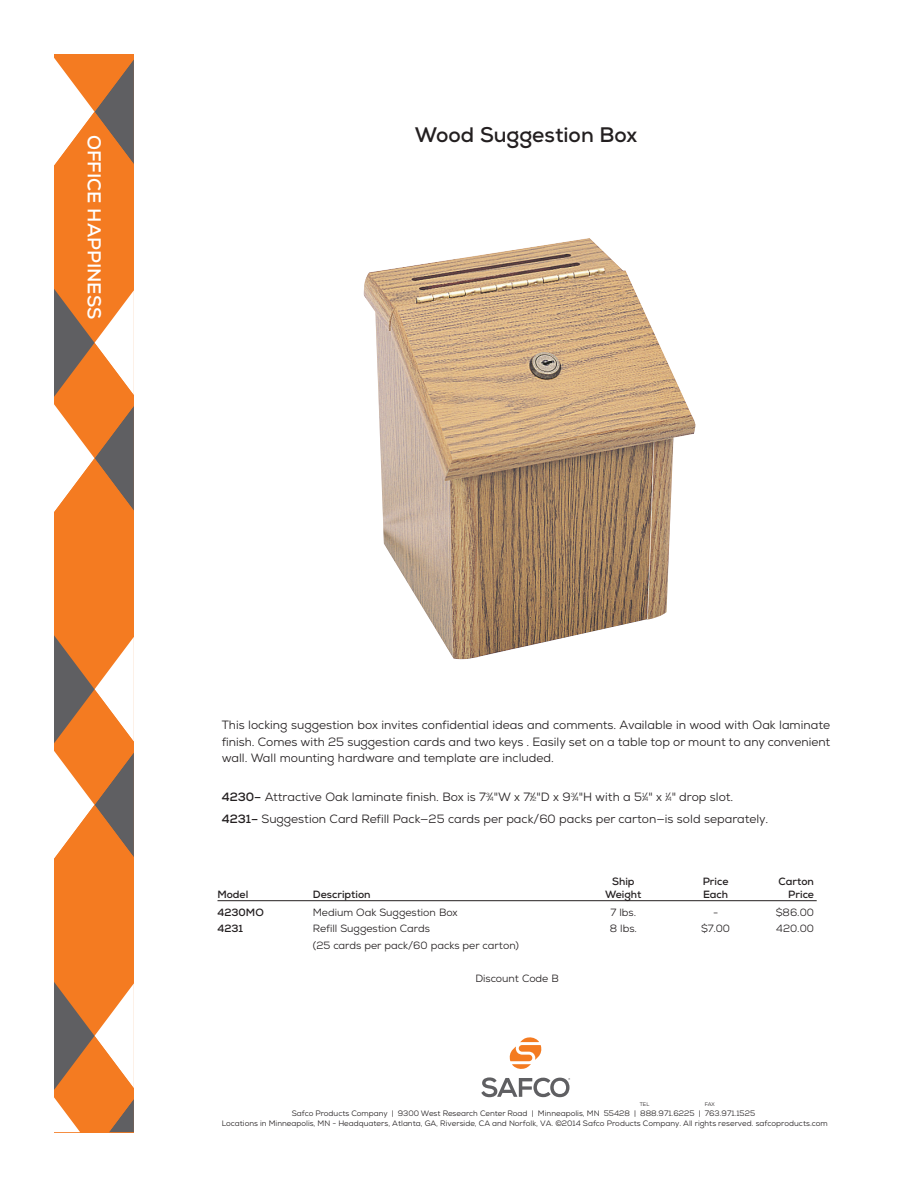
<style>
.page{position:relative;width:918px;height:1188px;background:#fff}
.page>*{position:absolute;margin:0;border:0;box-sizing:border-box;transform-origin:0 0}
.t1{font:700 21px "Nexa";color:#231f20}
.t2{font:700 18.6px "Nexa";color:#fff}
.t3{font:12px/16.5px "Nexa";color:#231f20;text-align:justify}
.t4{font:10.5px "Nexa";color:#231f20}
.t5{font:700 10.5px "Nexa";color:#231f20}
.t6{font:7.8px/10.4px "Nexa";color:#231f20}
.t7{font:5.25px "Nexa";color:#231f20}
.s1{font-weight:700}
.s2{font-size:6px}
</style>
<div class="page">
<svg style="left:481px;top:1077px;width:89px;height:20px"></svg>
<svg style="left:509px;top:1037px;width:33px;height:32px"></svg>
<svg style="left:54px;top:54px;width:80px;height:1078px"></svg>
<img style="left:363px;top:238px;width:333px;height:422px">
<hr style="left:218px;top:900px;width:599px;height:1px;background:#231f20">
<h2 class="t2" style="left:106px;top:135px;width:186px;rotate:90deg">OFFICE HAPPINESS</h2>
<h1 class="t1" style="left:415px;top:121px;width:224px">Wood Suggestion Box</h1>
<p class="t3" style="left:222px;top:719px;width:610px">This locking suggestion box invites confidential ideas and comments. Available in wood with Oak laminate finish. Comes with 25 suggestion cards and two keys . Easily set on a table top or mount to any convenient wall. Wall mounting hardware and template are included.</p>
<p class="t3" style="left:222px;top:787px;width:548px;line-height:21.9px"><span class="s1">4230–</span> Attractive Oak laminate finish. Box is 7<sup>3</sup>⁄<span class="s2">4</span>"W x 7<sup>1</sup>⁄<span class="s2">2</span>"D x 9<sup>3</sup>⁄<span class="s2">4</span>"H with a 5<sup>1</sup>⁄<span class="s2">4</span>" x <sup>1</sup>⁄<span class="s2">4</span>" drop slot.<br><span class="s1">4231–</span> Suggestion Card Refill Pack—25 cards per pack/60 packs per carton—is sold separately.</p>
<p class="t5" style="left:612px;top:875px;width:24px">Ship</p>
<p class="t5" style="left:703px;top:875px;width:27px">Price</p>
<p class="t5" style="left:779px;top:875px;width:37px">Carton</p>
<p class="t5" style="left:218px;top:887px;width:32px">Model</p>
<p class="t5" style="left:313px;top:887px;width:59px">Description</p>
<p class="t5" style="left:605px;top:887px;width:38px">Weight</p>
<p class="t5" style="left:703px;top:887px;width:27px">Each</p>
<p class="t5" style="left:788px;top:887px;width:27px">Price</p>
<p class="t5" style="left:218px;top:905px;width:48px">4230MO</p>
<p class="t4" style="left:313px;top:908px;width:146px">Medium Oak Suggestion Box</p>
<p class="t4" style="left:611px;top:908px;width:27px">7 lbs.</p>
<p class="t4" style="left:713px;top:908px;width:7px">-</p>
<p class="t4" style="left:776px;top:908px;width:40px">$86.00</p>
<p class="t5" style="left:218px;top:922px;width:27px">4231</p>
<p class="t4" style="left:313px;top:925px;width:119px">Refill Suggestion Cards</p>
<p class="t4" style="left:610px;top:925px;width:29px">8 lbs.</p>
<p class="t4" style="left:701px;top:925px;width:31px">$7.00</p>
<p class="t4" style="left:776px;top:925px;width:39px">420.00</p>
<p class="t4" style="left:313px;top:941px;width:208px">(25 cards per pack/60 packs per carton)</p>
<p class="t4" style="left:475px;top:974px;width:85px">Discount Code B</p>
<p class="t7" style="left:640px;top:1101px;width:11px">TEL</p>
<p class="t7" style="left:705px;top:1101px;width:12px">FAX</p>
<p class="t6" style="left:222px;top:1108px;width:608px;text-indent:70px">Safco Products Company<br>Locations in Minneapolis, MN - Headquaters, Atlanta, GA, Riverside, CA and Norfolk, VA. ©2014 Safco Products Company. All rights reserved. safcoproducts.com</p>
<p class="t6" style="left:392px;top:1108px;width:365px">| 9300 West Research Center Road | Minneapolis, MN 55428 | 888.971.6225 | 763.971.1525</p>
</div>
